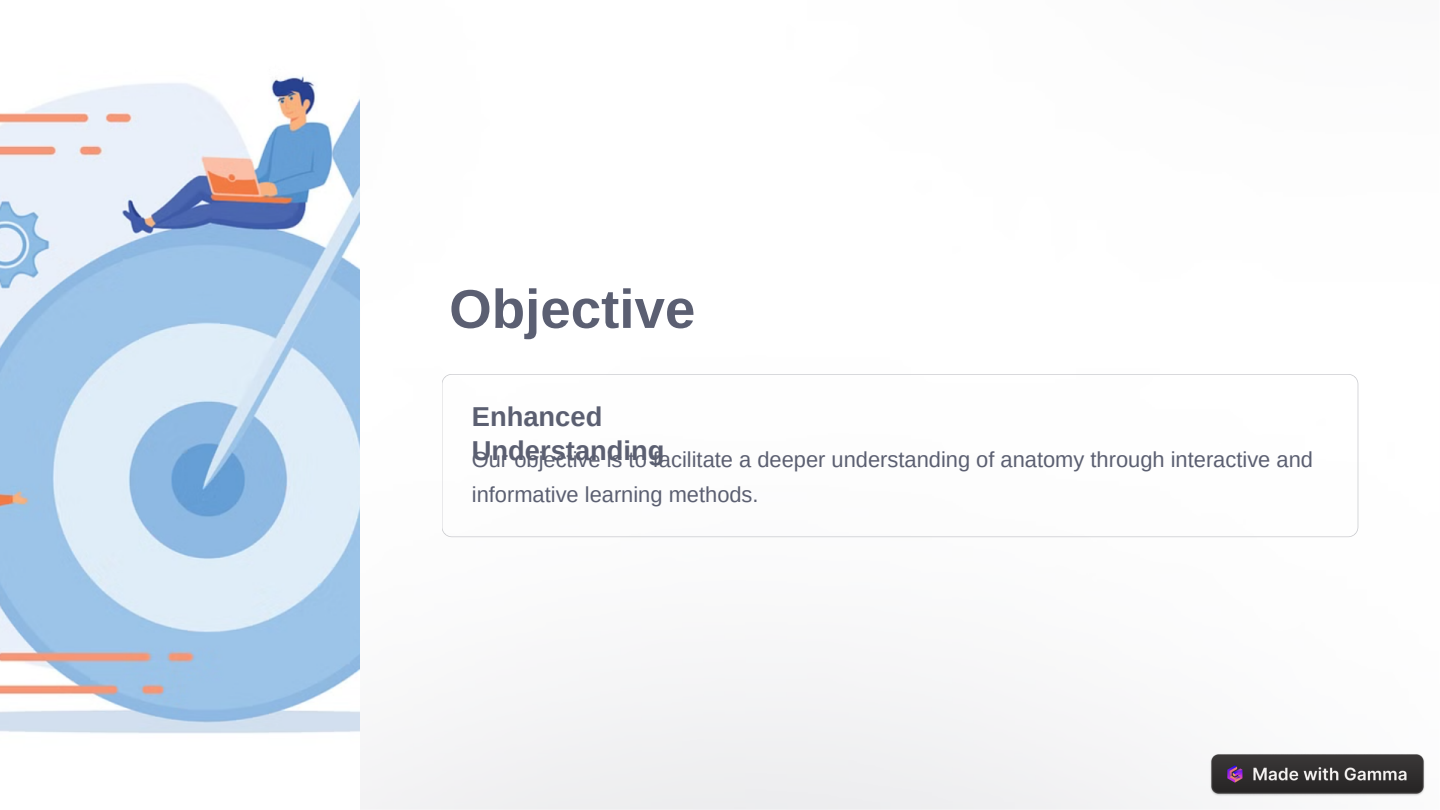
<style>
.page{position:relative;width:1440px;height:810px;background:#fff}
.page>*{position:absolute;margin:0;border:0;box-sizing:border-box;transform-origin:0 0}
.t1{font:700 54.7px "Arimo";color:#5b5f72}
.t2{font:700 27.3px/33.8px "Arimo";color:#5b5f71}
.t3{font:21.9px/34.5px "Arimo";color:#5b5f71}
</style>
<div class="page">
<img style="left:0;top:76px;width:360px;height:658px">
<svg style="left:442px;top:374px;width:916px;height:163px"></svg>
<img style="left:1209px;top:754px;width:216px;height:43px">
<h1 class="t1" style="left:449px;top:278px;width:248px">Objective</h1>
<h2 class="t2" style="left:472px;top:400px;width:194px">Enhanced<br>Understanding</h2>
<p class="t3" style="left:472px;top:443px;width:843px">Our objective is to facilitate a deeper understanding of anatomy through interactive and informative learning methods.</p>
</div>
